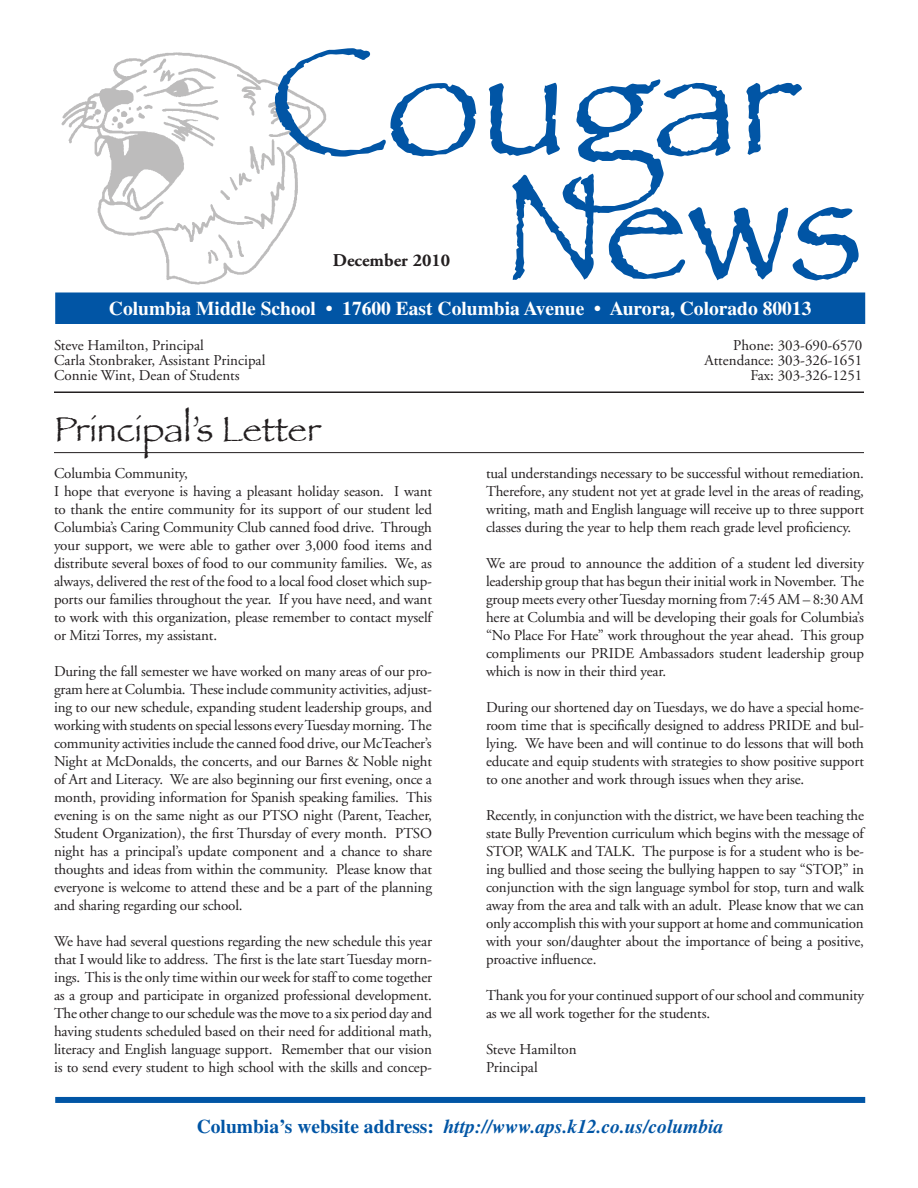
<style>
.page{position:relative;width:918px;height:1188px;background:#fff}
.page>*{position:absolute;margin:0;border:0;box-sizing:border-box;transform-origin:0 0}
.t1{font:157.5px "Papyrus";color:#0155a5}
.Headline{font:36px "Papyrus";color:#231f20}
.t2{font:700 19.5px "Times";color:#fff}
.t3{font:italic 700 19.5px "Times";color:#0155a5}
.t4{font:700 18px "Adobe Garamond";color:#231f20}
.Body_text{font:15px/18px "Adobe Garamond";letter-spacing:-.01em;color:#231f20;text-align:justify}
.s1{font-style:normal}
</style>
<div class="page">
<hr style="left:54px;top:392px;width:810px;height:1px;background:#231f20">
<hr style="left:54px;top:452px;width:810px;height:1px;background:#231f20">
<img style="left:61px;top:52px;width:266px;height:233px">
<div style="left:55px;top:292px;width:810px;height:32px;background:#0155a5;border:2px solid #0155a5"></div>
<div style="left:55px;top:1097px;width:810px;height:6px;background:#0155a5"></div>
<p class="t1" style="left:270px;top:7px;width:531px">Cougar</p>
<p class="t1" style="left:502px;top:131px;width:363px">News</p>
<p class="t4" style="left:333px;top:250px;width:119px">December 2010</p>
<p class="t2" style="left:109px;top:297px;width:704px">Columbia Middle School • 17600 East Columbia Avenue • Aurora, Colorado 80013</p>
<p class="Body_text" style="left:54px;top:337px;width:152px">Steve Hamilton, Principal</p>
<p class="Body_text" style="left:733px;top:337px;width:131px">Phone: 303-690-6570</p>
<p class="Body_text" style="left:54px;top:352px;width:213px">Carla Stonbraker, Assistant Principal</p>
<p class="Body_text" style="left:704px;top:352px;width:159px">Attendance: 303-326-1651</p>
<p class="Body_text" style="left:54px;top:367px;width:187px">Connie Wint, Dean of Students</p>
<p class="Body_text" style="left:750px;top:367px;width:113px">Fax: 303-326-1251</p>
<p class="Headline" style="left:54px;top:408px;width:268px">Principal’s Letter</p>
<p class="Body_text" style="left:54px;top:464px;width:135px">Columbia Community,</p>
<p class="Body_text" style="left:54px;top:482px;width:380px">I hope that everyone is having a pleasant holiday season. I want to thank the entire community for its support of our student led Columbia’s Caring Community Club canned food drive. Through your support, we were able to gather over 3,000 food items and distribute several boxes of food to our community families. We, as always, delivered the rest of the food to a local food closet which sup&shy;ports our families throughout the year. If you have need, and want to work with this organization, please remember to contact myself or Mitzi Torres, my assistant.</p>
<p class="Body_text" style="left:54px;top:662px;width:380px">During the fall semester we have worked on many areas of our pro&shy;gram here at Columbia. These include community activities, adjust&shy;ing to our new schedule, expanding student leadership groups, and working with students on special lessons every Tuesday morning. The community activities include the canned food drive, our McTeacher’s Night at McDonalds, the concerts, and our Barnes &amp; Noble night of Art and Literacy. We are also beginning our first evening, once a month, providing information for Spanish speaking families. This evening is on the same night as our PTSO night (Parent, Teacher, Student Organization), the first Thursday of every month. PTSO night has a principal’s update component and a chance to share thoughts and ideas from within the community. Please know that everyone is welcome to attend these and be a part of the planning and sharing regarding our school.</p>
<p class="Body_text" style="left:54px;top:932px;width:380px">We have had several questions regarding the new schedule this year that I would like to address. The first is the late start Tuesday morn&shy;ings. This is the only time within our week for staff to come together as a group and participate in organized professional development.<br>The other change to our schedule was the move to a six period day and having students scheduled based on their need for additional math, literacy and English language support. Remember that our vision is to send every student to high school with the skills and concep-</p>
<p class="Body_text" style="left:486px;top:464px;width:380px">tual understandings necessary to be successful without remediation.<br>Therefore, any student not yet at grade level in the areas of reading, writing, math and English language will receive up to three support classes during the year to help them reach grade level proficiency.</p>
<p class="Body_text" style="left:486px;top:554px;width:380px">We are proud to announce the addition of a student led diversity leadership group that has begun their initial work in November. The group meets every other Tuesday morning from 7:45 AM – 8:30 AM here at Columbia and will be developing their goals for Columbia’s “No Place For Hate” work throughout the year ahead. This group compliments our PRIDE Ambassadors student leadership group which is now in their third year.</p>
<p class="Body_text" style="left:486px;top:698px;width:380px">During our shortened day on Tuesdays, we do have a special home&shy;room time that is specifically designed to address PRIDE and bul&shy;lying. We have been and will continue to do lessons that will both educate and equip students with strategies to show positive support to one another and work through issues when they arise.</p>
<p class="Body_text" style="left:486px;top:806px;width:380px">Recently, in conjunction with the district, we have been teaching the state Bully Prevention curriculum which begins with the message of STOP, WALK and TALK. The purpose is for a student who is be&shy;ing bullied and those seeing the bullying happen to say “STOP,” in conjunction with the sign language symbol for stop, turn and walk away from the area and talk with an adult. Please know that we can only accomplish this with your support at home and communication with your son/daughter about the importance of being a positive, proactive influence.</p>
<p class="Body_text" style="left:486px;top:986px;width:380px">Thank you for your continued support of our school and community as we all work together for the students.</p>
<p class="Body_text" style="left:486px;top:1040px;width:92px">Steve Hamilton</p>
<p class="Body_text" style="left:486px;top:1058px;width:53px">Principal</p>
<p class="t3" style="left:197px;top:1115px;width:528px"><span class="s1">Columbia’s website address:</span> http://www.aps.k12.co.us/columbia</p>
</div>
